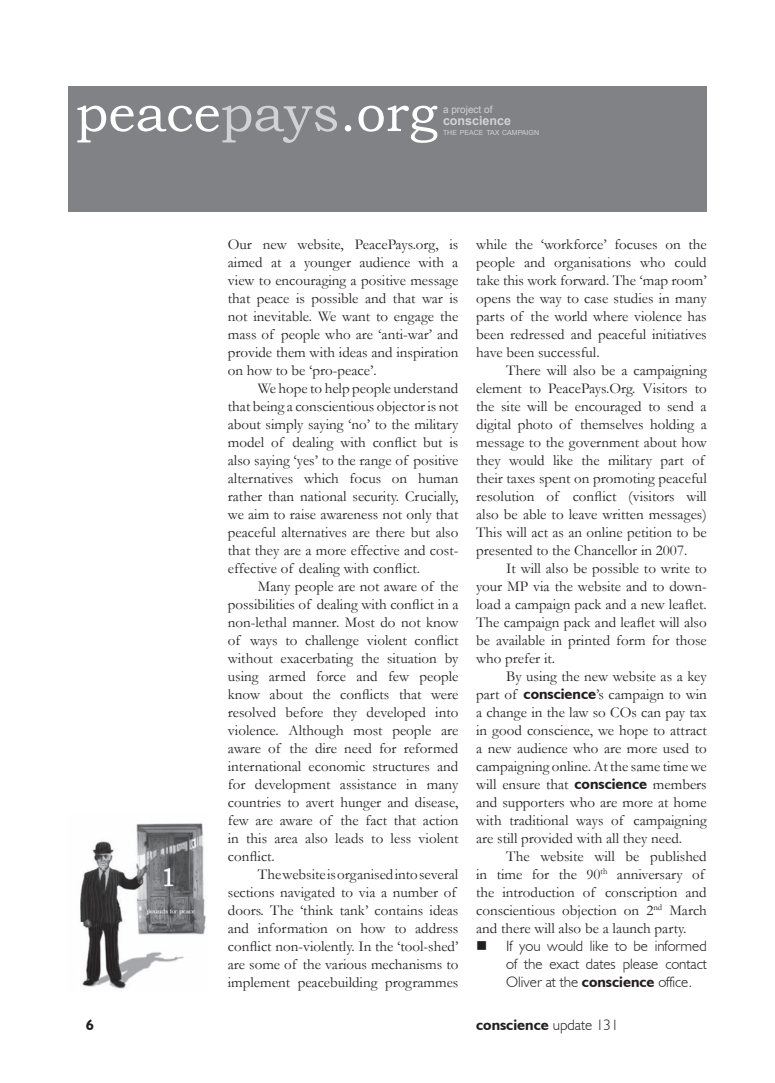
<style>
.page{position:relative;width:775px;height:1083px;background:#fff}
.page>*{position:absolute;margin:0;border:0;box-sizing:border-box;transform-origin:0 0}
.t1{font:52.5px "Bookman Old Style";color:#fff}
.t2{font:15px/18px "Garamond";color:#231f20;text-align:justify}
.t3{font:300 15px/18px "Humanist 521 BT";color:#231f20;text-align:justify}
.t4{font:700 15px "Humanist 521 BT";color:#231f20}
.t5{font:700 12.5px "Arial";color:#d1d2d4}
.t6{font:10px "Arial";color:#d1d2d4}
.t7{font:7px "Arial";color:#d1d2d4}
.s1{color:#d1d2d4}
.s2{font-family:"Humanist 521 BT";font-weight:700}
.s3{font-weight:700}
.s4{font-weight:300}
</style>
<div class="page">
<div style="left:68px;top:86px;width:638px;height:125px;background:#808285"></div>
<img style="left:80px;top:823px;width:126px;height:166px">
<h1 class="t1" style="left:76px;top:79px;width:363px">peace<span class="s1">pays</span>.org</h1>
<p class="t6" style="left:442px;top:103px;width:51px">a project of</p>
<p class="t5" style="left:442px;top:113px;width:70px">conscience</p>
<p class="t7" style="left:442px;top:128px;width:97px">THE PEACE TAX CAMPAIGN</p>
<p class="t2" style="left:228px;top:234px;width:232px">Our new website, PeacePays.org, is aimed at a younger audience with a view to encouraging a positive message that peace is possible and that war is not inevitable. We want to engage the mass of people who are ‘anti-war’ and provide them with ideas and inspiration on how to be ‘pro-peace’.</p>
<p class="t2" style="left:228px;top:378px;width:232px;text-indent:30px">We hope to help people understand that being a conscientious objector is not about simply saying ‘no’ to the military model of dealing with conflict but is also saying ‘yes’ to the range of positive alternatives which focus on human rather than national security. Crucially, we aim to raise awareness not only that peaceful alternatives are there but also that they are a more effective and cost&shy;effective of dealing with conflict.</p>
<p class="t2" style="left:228px;top:576px;width:232px;text-indent:30px">Many people are not aware of the possibilities of dealing with conflict in a non-lethal manner. Most do not know of ways to challenge violent conflict without exacerbating the situation by using armed force and few people know about the conflicts that were resolved before they developed into violence. Although most people are aware of the dire need for reformed international economic structures and for development assistance in many countries to avert hunger and disease, few are aware of the fact that action in this area also leads to less violent conflict.</p>
<p class="t2" style="left:228px;top:864px;width:232px;text-align:left;text-indent:30px">The website is organised into several sections navigated to via a number of doors. The ‘think tank’ contains ideas and information on how to address conflict non-violently. In the ‘tool-shed’ are some of the various mechanisms to implement peacebuilding programmes</p>
<p class="t2" style="left:476px;top:234px;width:232px">while the ‘workforce’ focuses on the people and organisations who could take this work forward. The ‘map room’ opens the way to case studies in many parts of the world where violence has been redressed and peaceful initiatives have been successful.</p>
<p class="t2" style="left:476px;top:360px;width:232px;text-align:left;text-indent:30px">There will also be a campaigning element to PeacePays.Org. Visitors to the site will be encouraged to send a digital photo of themselves holding a message to the government about how they would like the military part of their taxes spent on promoting peaceful resolution of conflict (visitors will also be able to leave written messages)<br>This will act as an online petition to be presented to the Chancellor in 2007.</p>
<p class="t2" style="left:476px;top:558px;width:232px;text-indent:30px">It will also be possible to write to your MP via the website and to down&shy;load a campaign pack and a new leaflet.<br>The campaign pack and leaflet will also be available in printed form for those who prefer it.</p>
<p class="t2" style="left:476px;top:666px;width:232px;text-indent:30px">By using the new website as a key part of <span class="s2">conscience</span>’s campaign to win a change in the law so COs can pay tax in good conscience, we hope to attract a new audience who are more used to campaigning online. At the same time we will ensure that <span class="s2">conscience</span> members and supporters who are more at home with traditional ways of campaigning are still provided with all they need.</p>
<p class="t2" style="left:476px;top:846px;width:232px;text-align:left;text-indent:30px">The website will be published in time for the 90<sup>th</sup> anniversary of the introduction of conscription and conscientious objection on 2<sup>nd</sup> March and there will also be a launch party.</p>
<p class="t3" style="left:506px;top:936px;width:202px;text-indent:-30px">■ If you would like to be informed of the exact dates please contact Oliver at the <span class="s3">conscience</span> office.</p>
<p class="t4" style="left:86px;top:1015px;width:10px">6</p>
<p class="t4" style="left:476px;top:1015px;width:144px">conscience <span class="s4">update 131</span></p>
</div>
